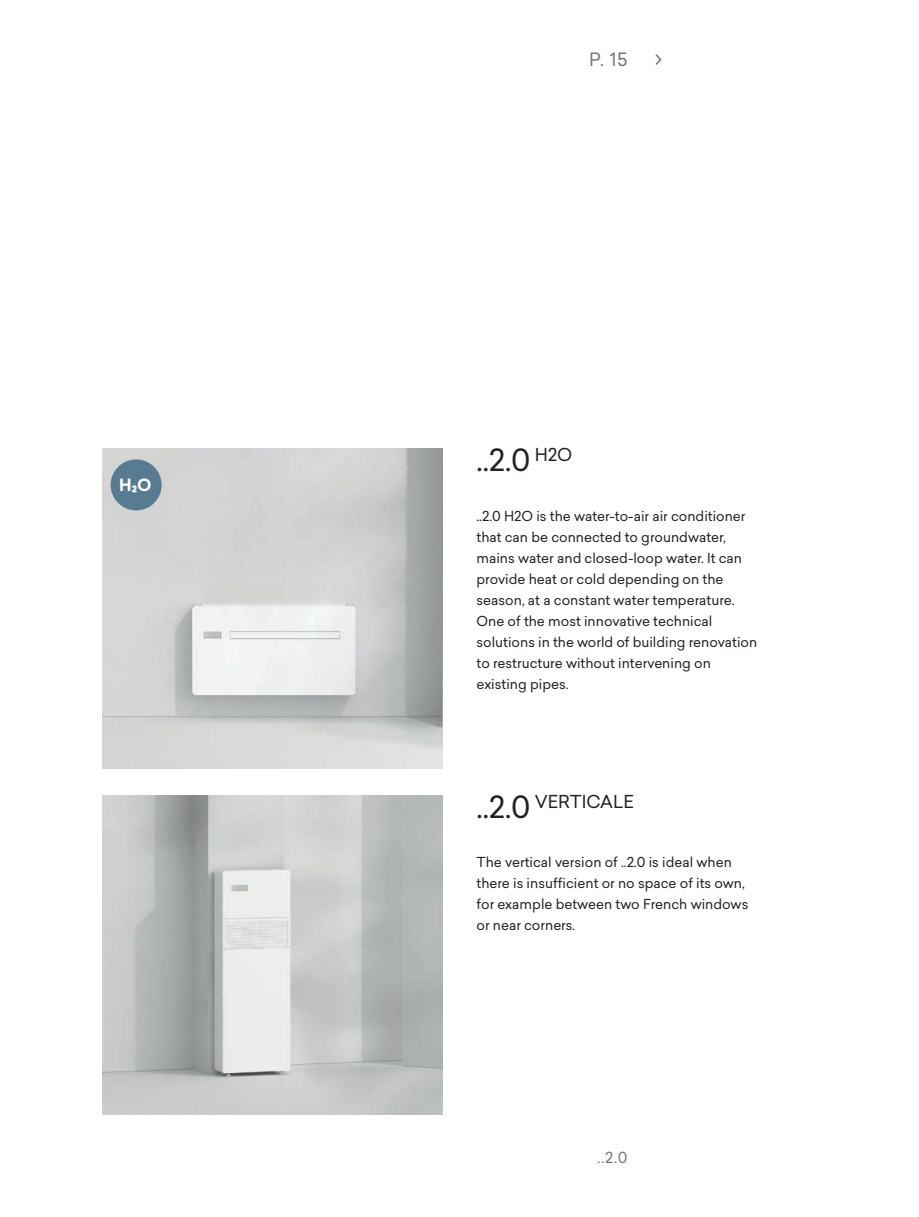
<style>
.page{position:relative;width:919px;height:1217px;background:#fff}
.page>*{position:absolute;margin:0;border:0;box-sizing:border-box;transform-origin:0 0}
.t1{font:30px "Sailec";color:#231f20}
.t2{font:18px "Sailec";color:#77777a}
.t3{font:17.55px "Sailec";color:#231f20}
.t4{font:700 16.5px "Sailec";color:#fff}
.t5{font:15px "Sailec";color:#77777a}
.paragrafo{font:13.5px/21px "Sailec";color:#231f20}
.s1{font-size:30px}
</style>
<div class="page">
<svg style="left:655px;top:54px;width:7px;height:11px"></svg>
<img style="left:102px;top:449px;width:340px;height:318px">
<div style="left:111px;top:459px;width:51px;height:51px;background:#577c92;border-radius:50%"></div>
<img style="left:102px;top:795px;width:340px;height:319px">
<p class="t4" style="left:119px;top:473px;width:34px">H2O</p>
<h2 class="t2" style="left:589px;top:47px;width:40px">P. 15</h2>
<p class="t1" style="left:476px;top:439px;width:97px">..2.0 <sup>H2O</sup></p>
<p class="paragrafo" style="left:476px;top:505px;width:282px">..2.0 H2O is the water-to-air air conditioner that can be connected to groundwater, mains water and closed-loop water. It can provide heat or cold depending on the season, at a constant water temperature.<br>One of the most innovative technical solutions in the world of building renovation to restructure without intervening on existing pipes.</p>
<p class="t3" style="left:476px;top:789px;width:159px"><span class="s1">..2.0</span> VERTICALE</p>
<p class="paragrafo" style="left:476px;top:851px;width:273px">The vertical version of ..2.0 is ideal when there is insufficient or no space of its own, for example between two French windows or near corners.</p>
<p class="t5" style="left:597px;top:1146px;width:32px">..2.0</p>
</div>
